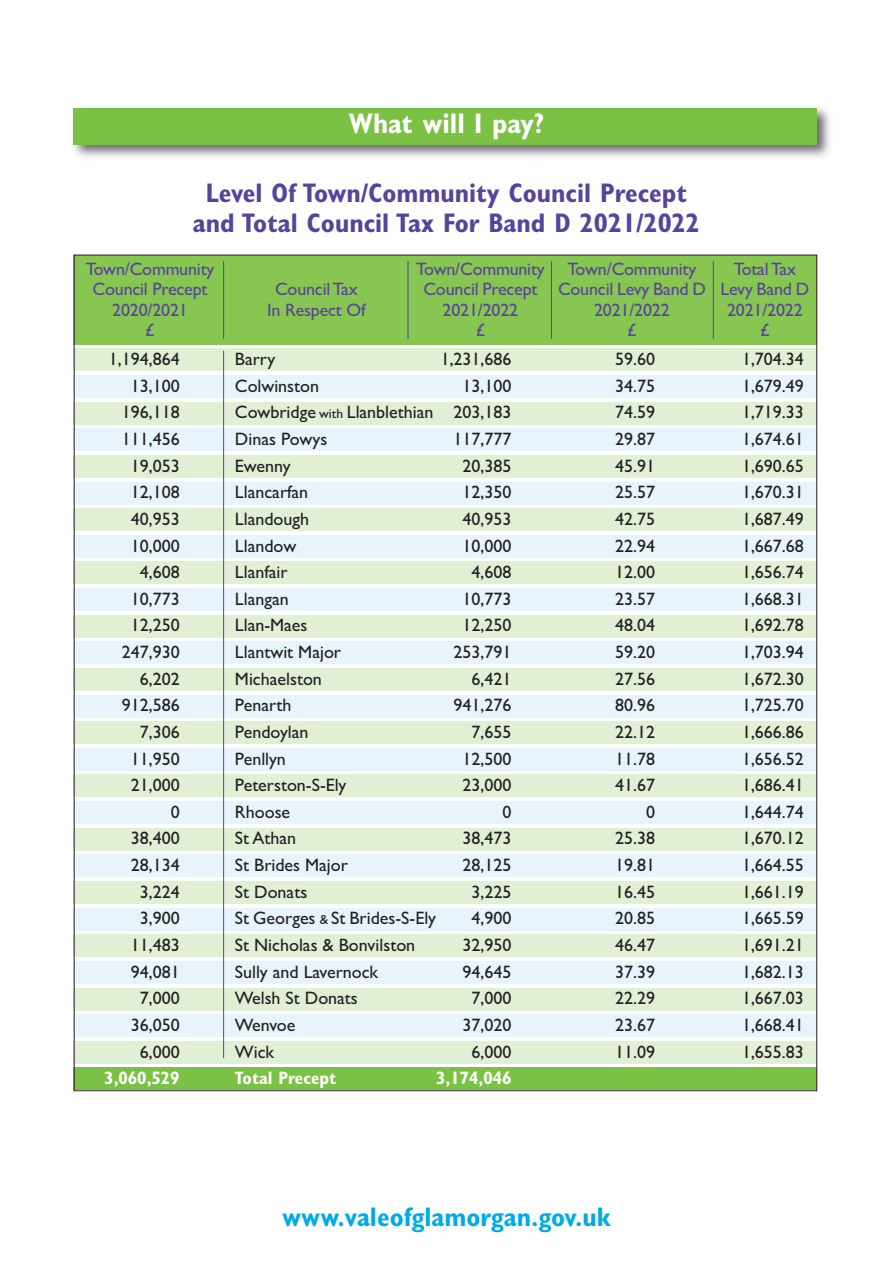
<style>
.page{position:relative;width:893px;height:1263px;background:#fff}
.page>*{position:absolute;margin:0;border:0;box-sizing:border-box;transform-origin:0 0}
.t1{font:700 condensed 28.5px "Gill Sans Std";color:#fff}
.t2{font:700 condensed 27px/30px "Gill Sans Std";color:#58439b;text-align:center}
.t3{font:700 condensed 27px "Gill Sans Std";color:#00abe5}
.t4{font:18px/26.7px "Gill Sans";color:#231f20;text-align:right}
.t5{font:18px/20.5px "Gill Sans";letter-spacing:-.01em;color:#58439b;text-align:center}
.t6{font:700 condensed 18px "Gill Sans Std";color:#fff}
.s1{font-size:13.5px}
</style>
<div class="page">
<div style="left:74px;top:256px;width:743px;height:89px;background:#88c652"></div>
<div style="left:74px;top:375px;width:743px;height:23px;background:#e8f4fb"></div>
<div style="left:74px;top:402px;width:743px;height:22px;background:#e1efd5"></div>
<div style="left:74px;top:428px;width:743px;height:23px;background:#e8f4fb"></div>
<div style="left:74px;top:455px;width:743px;height:23px;background:#e1efd5"></div>
<div style="left:74px;top:482px;width:743px;height:22px;background:#e8f4fb"></div>
<div style="left:74px;top:508px;width:743px;height:23px;background:#e1efd5"></div>
<div style="left:74px;top:535px;width:743px;height:22px;background:#e8f4fb"></div>
<div style="left:74px;top:562px;width:743px;height:22px;background:#e1efd5"></div>
<div style="left:74px;top:588px;width:743px;height:23px;background:#e8f4fb"></div>
<div style="left:74px;top:615px;width:743px;height:22px;background:#e1efd5"></div>
<div style="left:74px;top:641px;width:743px;height:23px;background:#e8f4fb"></div>
<div style="left:74px;top:668px;width:743px;height:23px;background:#e1efd5"></div>
<div style="left:74px;top:695px;width:743px;height:22px;background:#e8f4fb"></div>
<div style="left:74px;top:721px;width:743px;height:23px;background:#e1efd5"></div>
<div style="left:74px;top:748px;width:743px;height:23px;background:#e8f4fb"></div>
<div style="left:74px;top:775px;width:743px;height:22px;background:#e1efd5"></div>
<div style="left:74px;top:801px;width:743px;height:23px;background:#e8f4fb"></div>
<div style="left:74px;top:828px;width:743px;height:22px;background:#e1efd5"></div>
<div style="left:74px;top:855px;width:743px;height:22px;background:#e8f4fb"></div>
<div style="left:74px;top:881px;width:743px;height:23px;background:#e1efd5"></div>
<div style="left:74px;top:908px;width:743px;height:22px;background:#e8f4fb"></div>
<div style="left:74px;top:934px;width:743px;height:23px;background:#e1efd5"></div>
<div style="left:74px;top:961px;width:743px;height:23px;background:#e8f4fb"></div>
<div style="left:74px;top:988px;width:743px;height:22px;background:#e1efd5"></div>
<div style="left:74px;top:1014px;width:743px;height:23px;background:#e8f4fb"></div>
<div style="left:74px;top:1041px;width:743px;height:22px;background:#e1efd5"></div>
<div style="left:74px;top:1068px;width:743px;height:22px;background:#7bc143"></div>
<div style="left:74px;top:349px;width:743px;height:22px;background:#e1efd5"></div>
<img style="left:73px;top:107px;width:757px;height:50px">
<div style="left:74px;top:108px;width:743px;height:37px;background:#7bc143"></div>
<hr style="left:223px;top:261px;width:1px;height:78px;background:#58439b">
<hr style="left:223px;top:351px;width:1px;height:707px;background:#58439b">
<hr style="left:408px;top:261px;width:1px;height:78px;background:#58439b">
<hr style="left:551px;top:261px;width:1px;height:78px;background:#58439b">
<hr style="left:713px;top:261px;width:1px;height:78px;background:#58439b">
<h1 class="t1" style="left:349px;top:112px;width:197px">What will I pay?</h1>
<h2 class="t2" style="left:193px;top:180px;width:508px">Level Of Town/Community Council Precept and Total Council Tax For Band D 2021/2022</h2>
<p class="t5" style="left:86px;top:258px;width:130px">Town/Community<br>Council Precept<br>2020/2021<br>£</p>
<p class="t5" style="left:267px;top:279px;width:100px">CouncilTax<br>In Respect Of</p>
<p class="t5" style="left:416px;top:258px;width:130px">Town/Community<br>Council Precept<br>2021/2022<br>£</p>
<p class="t5" style="left:558px;top:258px;width:149px">Town/Community<br>Council Levy Band D<br>2021/2022<br>£</p>
<p class="t5" style="left:720px;top:258px;width:90px">TotalTax<br>Levy Band D<br>2021/2022 £</p>
<p class="t4" style="left:109px;top:345px;width:72px">1,194,864<br>13,100<br>196,118<br>111,456<br>19,053<br>12,108<br>40,953<br>10,000<br>4,608<br>10,773<br>12,250<br>247,930<br>6,202<br>912,586<br>7,306<br>11,950<br>21,000<br>0<br>38,400<br>28,134<br>3,224<br>3,900<br>11,483<br>94,081<br>7,000<br>36,050<br>6,000</p>
<p class="t6" style="left:104px;top:1071px;width:77px">3,060,529</p>
<p class="t4" style="left:441px;top:345px;width:72px">1,231,686<br>13,100<br>203,183<br>117,777<br>20,385<br>12,350<br>40,953<br>10,000<br>4,608<br>10,773<br>12,250<br>253,791<br>6,421<br>941,276<br>7,655<br>12,500<br>23,000<br>0<br>38,473<br>28,125<br>3,225<br>4,900<br>32,950<br>94,645<br>7,000<br>37,020<br>6,000</p>
<p class="t6" style="left:436px;top:1071px;width:77px">3,174,046</p>
<p class="t4" style="left:235px;top:345px;width:202px;text-align:left">Barry<br>Colwinston<br>Cowbridge <span class="s1">with</span> Llanblethian<br>Dinas Powys<br>Ewenny<br>Llancarfan<br>Llandough<br>Llandow<br>Llanfair<br>Llangan<br>Llan-Maes<br>Llantwit Major<br>Michaelston<br>Penarth<br>Pendoylan<br>Penllyn<br>Peterston-S-Ely<br>Rhoose<br>St Athan<br>St Brides Major<br>St Donats<br>St Georges <span class="s1">&amp;</span> St Brides-S-Ely<br>St Nicholas &amp; Bonvilston<br>Sully and Lavernock<br>Welsh St Donats<br>Wenvoe<br>Wick</p>
<p class="t6" style="left:235px;top:1071px;width:103px">Total Precept</p>
<p class="t4" style="left:615px;top:345px;width:41px">59.60<br>34.75<br>74.59<br>29.87<br>45.91<br>25.57<br>42.75<br>22.94<br>12.00<br>23.57<br>48.04<br>59.20<br>27.56<br>80.96<br>22.12<br>11.78<br>41.67<br>0<br>25.38<br>19.81<br>16.45<br>20.85<br>46.47<br>37.39<br>22.29<br>23.67<br>11.09</p>
<p class="t4" style="left:742px;top:345px;width:63px;text-align:justify">1,704.34<br>1,679.49<br>1,719.33<br>1,674.61<br>1,690.65<br>1,670.31<br>1,687.49<br>1,667.68<br>1,656.74<br>1,668.31<br>1,692.78<br>1,703.94<br>1,672.30<br>1,725.70<br>1,666.86<br>1,656.52<br>1,686.41<br>1,644.74<br>1,670.12<br>1,664.55<br>1,661.19<br>1,665.59<br>1,691.21<br>1,682.13<br>1,667.03<br>1,668.41<br>1,655.83</p>
<h2 class="t3" style="left:282px;top:1207px;width:330px">www.valeofglamorgan.gov.uk</h2>
</div>
